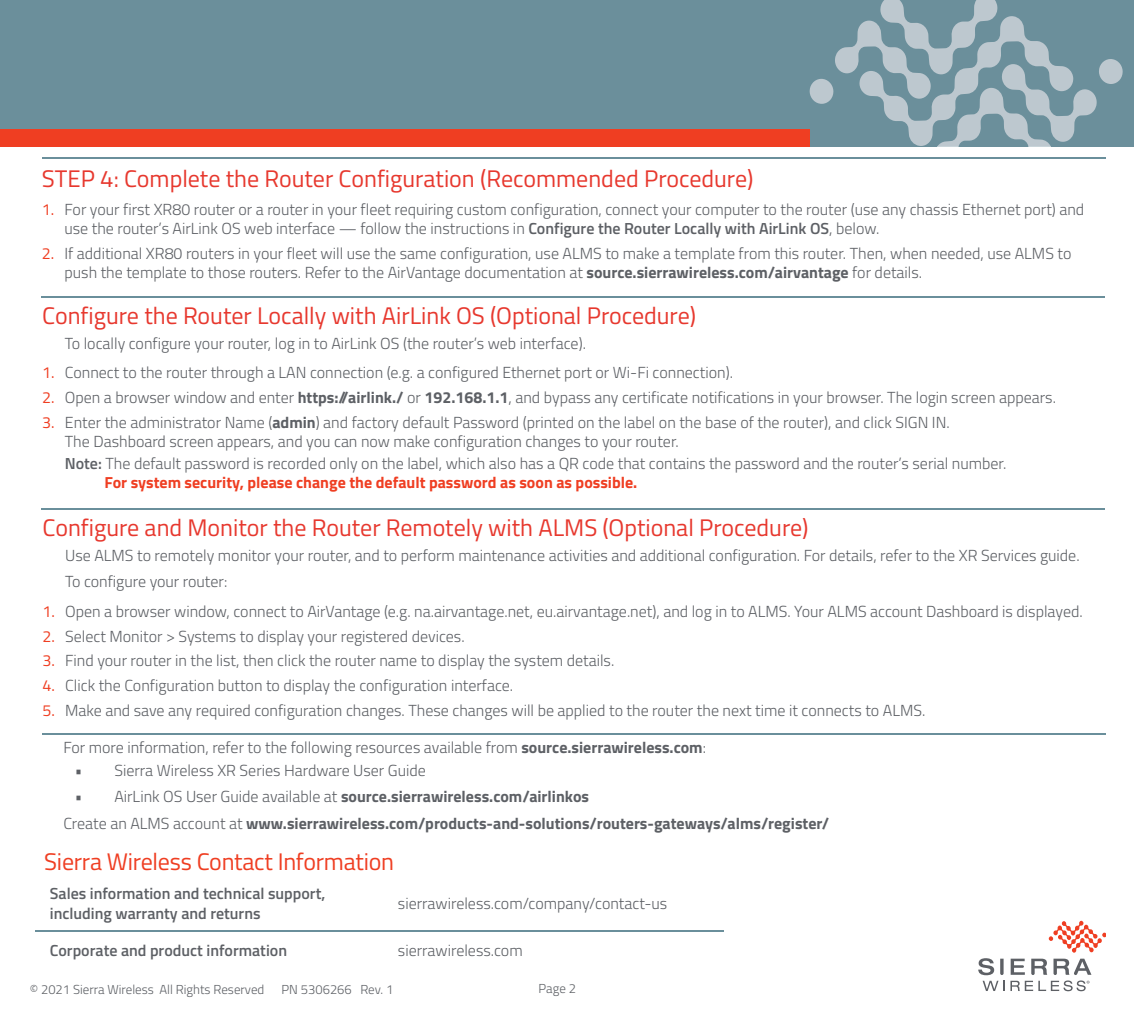
<style>
.page{position:relative;width:1134px;height:1021px;background:#fff}
.page>*{position:absolute;margin:0;border:0;box-sizing:border-box;transform-origin:0 0}
.t1{font:24px "Titillium Web";color:#e7382e}
.t2{font:24px "Titillium Web";letter-spacing:-.01em;color:#ef3e22}
.t3{font:300 16px/19.2px "Titillium Web";color:#5d6065}
.t4{font:700 16px/26.4px "Titillium Web";color:#5d6065}
.t5{font:600 16px/20px "Titillium Web";color:#5d6065}
.t6{font:300 13px "Titillium Web";color:#5d6065}
.s1{font-weight:400;color:#ef3e22}
.s2{font-weight:600}
.s3{font-weight:700}
.s4{font-weight:700;color:#ef3e22}
.s5{font-weight:300}
</style>
<div class="page">
<div style="left:0;top:0;width:1134px;height:146px;background:#6b8f9b"></div>
<svg style="left:809px;top:0;width:314px;height:158px"></svg>
<div style="left:0;top:129px;width:810px;height:17px;background:#ef3e22"></div>
<svg style="left:978px;top:958px;width:26px;height:33px"></svg>
<svg style="left:1049px;top:920px;width:57px;height:32px"></svg>
<svg style="left:1010px;top:958px;width:81px;height:33px"></svg>
<hr style="left:35px;top:930px;width:689px;height:1px;background:#6a8f9b">
<hr style="left:42px;top:158px;width:1064px;height:1px;background:#6a8f9b">
<hr style="left:41px;top:296px;width:1064px;height:1px;background:#6a8f9b">
<hr style="left:41px;top:508px;width:1063px;height:1px;background:#6a8f9b">
<hr style="left:42px;top:733px;width:1064px;height:1px;background:#6a8f9b">
<h1 class="t1" style="left:42px;top:161px;width:713px">STEP 4: Complete the Router Configuration (Recommended Procedure)</h1>
<p class="t3" style="left:64px;top:199px;width:1021px;text-indent:-23px"><span class="s1">1.</span> For your first XR80 router or a router in your fleet requiring custom configuration, connect your computer to the router (use any chassis Ethernet port) and use the router’s AirLink OS web interface — follow the instructions in <span class="s2">Configure the Router Locally with AirLink OS</span>, below.</p>
<p class="t3" style="left:64px;top:243px;width:1008px;text-indent:-23px"><span class="s1">2.</span> If additional XR80 routers in your fleet will use the same configuration, use ALMS to make a template from this router. Then, when needed, use ALMS to push the template to those routers. Refer to the AirVantage documentation at <span class="s3">source.sierrawireless.com/airvantage</span> for details.</p>
<h1 class="t1" style="left:42px;top:298px;width:655px">Configure the Router Locally with AirLink OS (Optional Procedure)</h1>
<p class="t3" style="left:65px;top:332px;width:523px">To locally configure your router, log in to AirLink OS (the router’s web interface).</p>
<p class="t3" style="left:42px;top:362px;width:692px"><span class="s1">1.</span> Connect to the router through a LAN connection (e.g. a configured Ethernet port or Wi-Fi connection).</p>
<p class="t3" style="left:42px;top:387px;width:1015px"><span class="s1">2.</span> Open a browser window and enter <span class="s3">https://airlink./</span> or <span class="s3">192.168.1.1</span>, and bypass any certificate notifications in your browser. The login screen appears.</p>
<p class="t3" style="left:65px;top:411px;width:886px;text-indent:-23px"><span class="s1">3.</span> Enter the administrator Name (<span class="s3">admin</span>) and factory default Password (printed on the label on the base of the router), and click SIGN IN.<br>The Dashboard screen appears, and you can now make configuration changes to your router.</p>
<p class="t3" style="left:105px;top:453px;width:903px;text-indent:-40px"><span class="s2">Note:</span> The default password is recorded only on the label, which also has a QR code that contains the password and the router’s serial number.<br><span class="s4">For system security, please change the default password as soon as possible.</span></p>
<h1 class="t1" style="left:43px;top:510px;width:767px">Configure and Monitor the Router Remotely with ALMS (Optional Procedure)</h1>
<p class="t3" style="left:65px;top:541px;width:1016px;line-height:26.4px">Use ALMS to remotely monitor your router, and to perform maintenance activities and additional configuration. For details, refer to the XR Services guide.<br>To configure your router:</p>
<p class="t3" style="left:43px;top:600px;width:1042px"><span class="s1">1.</span> Open a browser window, connect to AirVantage (e.g. na.airvantage.net, eu.airvantage.net), and log in to ALMS. Your ALMS account Dashboard is displayed.</p>
<p class="t3" style="left:43px;top:625px;width:424px"><span class="s1">2.</span> Select Monitor &gt; Systems to display your registered devices.</p>
<p class="t3" style="left:43px;top:650px;width:573px"><span class="s1">3.</span> Find your router in the list, then click the router name to display the system details.</p>
<p class="t3" style="left:43px;top:675px;width:472px"><span class="s1">4.</span> Click the Configuration button to display the configuration interface.</p>
<p class="t3" style="left:43px;top:700px;width:884px"><span class="s1">5.</span> Make and save any required configuration changes. These changes will be applied to the router the next time it connects to ALMS.</p>
<p class="t3" style="left:63px;top:736px;width:644px">For more information, refer to the following resources available from <span class="s3">source.sierrawireless.com</span>:</p>
<p class="t3" style="left:75px;top:760px;width:353px">• Sierra Wireless XR Series Hardware User Guide</p>
<p class="t4" style="left:63px;top:782px;width:767px;text-indent:11px"><span class="s5">• AirLink OS User Guide available at</span> source.sierrawireless.com/airlinkos<br><span class="s5">Create an ALMS account at</span> www.sierrawireless.com/products-and-solutions/routers-gateways/alms/register/</p>
<h1 class="t2" style="left:44px;top:843px;width:351px">Sierra Wireless Contact Information</h1>
<p class="t5" style="left:50px;top:882px;width:277px">Sales information and technical support, including warranty and returns</p>
<p class="t5" style="left:50px;top:939px;width:239px">Corporate and product information</p>
<p class="t3" style="left:398px;top:939px;width:126px">sierrawireless.com</p>
<p class="t3" style="left:398px;top:893px;width:271px">sierrawireless.com/company/contact-us</p>
<p class="t6" style="left:30px;top:979px;width:236px">© 2021 Sierra Wireless All Rights Reserved</p>
<p class="t6" style="left:282px;top:979px;width:113px">PN 5306266 Rev. 1</p>
<p class="t6" style="left:539px;top:978px;width:39px">Page 2</p>
</div>
